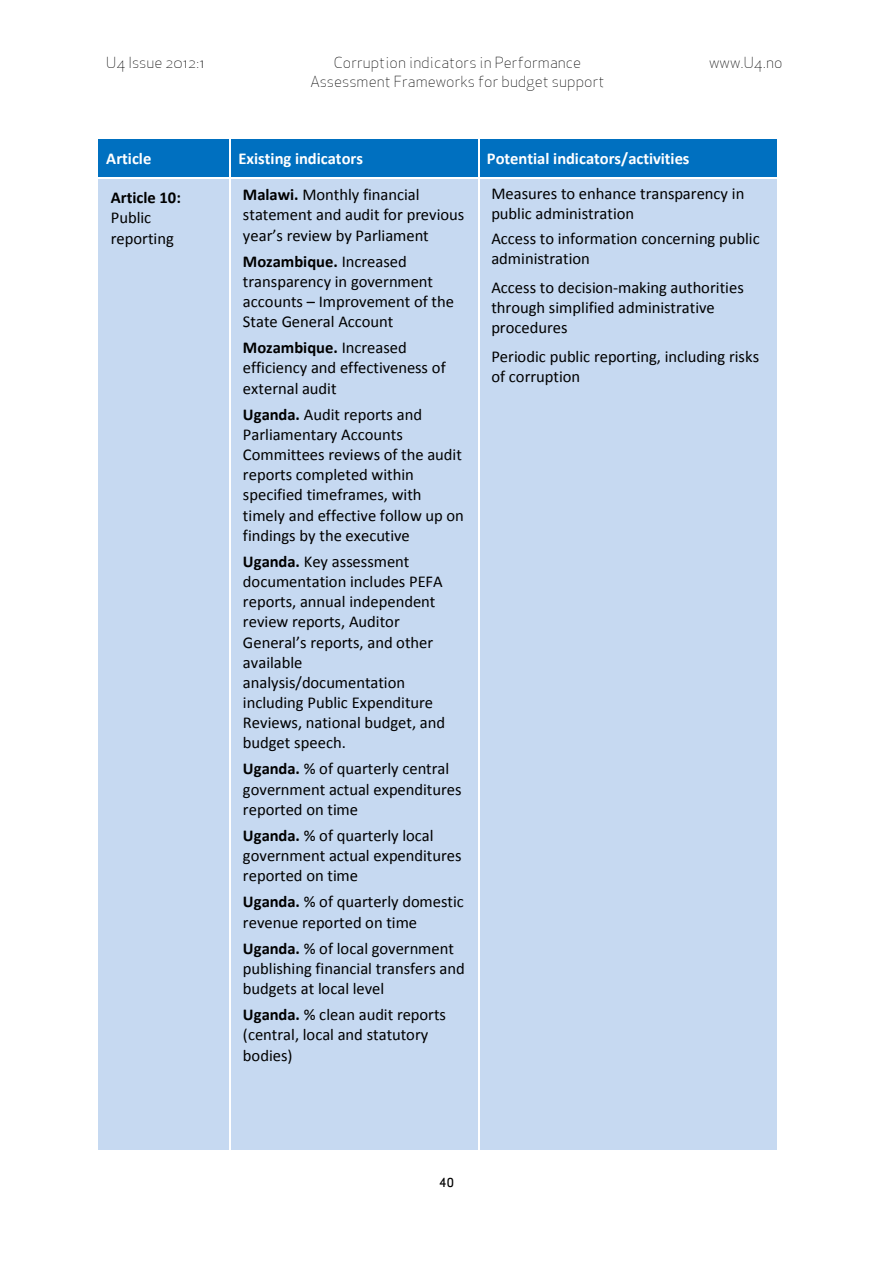
<style>
.page{position:relative;width:893px;height:1264px;background:#fff}
.page>*{position:absolute;margin:0;border:0;box-sizing:border-box;transform-origin:0 0}
.t1{font:16.5px/20.2px "Calibri";color:#000}
.t2{font:700 16.5px "Calibri";color:#fff}
.t3{font:15px/18.9px "Apex Sans Light ST";color:#000;text-align:center}
.t4{font:12px "Apex Sans Medium T";color:#000}
.s1{font-weight:700}
</style>
<div class="page">
<div style="left:98px;top:139px;width:8px;height:38px;background:#0070c0"></div>
<div style="left:222px;top:139px;width:8px;height:38px;background:#0070c0"></div>
<div style="left:106px;top:139px;width:116px;height:38px;background:#0070c0"></div>
<div style="left:231px;top:139px;width:7px;height:38px;background:#0070c0"></div>
<div style="left:470px;top:139px;width:8px;height:38px;background:#0070c0"></div>
<div style="left:238px;top:139px;width:232px;height:38px;background:#0070c0"></div>
<div style="left:479px;top:139px;width:8px;height:38px;background:#0070c0"></div>
<div style="left:768px;top:139px;width:8px;height:38px;background:#0070c0"></div>
<div style="left:487px;top:139px;width:281px;height:38px;background:#0070c0"></div>
<div style="left:98px;top:179px;width:8px;height:78px;background:#c6d9f1"></div>
<div style="left:222px;top:179px;width:8px;height:78px;background:#c6d9f1"></div>
<div style="left:98px;top:257px;width:132px;height:892px;background:#c6d9f1"></div>
<div style="left:106px;top:179px;width:116px;height:29px;background:#c6d9f1"></div>
<div style="left:106px;top:208px;width:116px;height:20px;background:#c6d9f1"></div>
<div style="left:106px;top:228px;width:116px;height:29px;background:#c6d9f1"></div>
<div style="left:231px;top:179px;width:7px;height:970px;background:#c6d9f1"></div>
<div style="left:470px;top:179px;width:8px;height:970px;background:#c6d9f1"></div>
<div style="left:238px;top:179px;width:232px;height:26px;background:#c6d9f1"></div>
<div style="left:238px;top:205px;width:232px;height:20px;background:#c6d9f1"></div>
<div style="left:238px;top:225px;width:232px;height:26px;background:#c6d9f1"></div>
<div style="left:238px;top:251px;width:232px;height:20px;background:#c6d9f1"></div>
<div style="left:238px;top:271px;width:232px;height:20px;background:#c6d9f1"></div>
<div style="left:238px;top:291px;width:232px;height:20px;background:#c6d9f1"></div>
<div style="left:238px;top:311px;width:232px;height:27px;background:#c6d9f1"></div>
<div style="left:238px;top:338px;width:232px;height:20px;background:#c6d9f1"></div>
<div style="left:238px;top:358px;width:232px;height:20px;background:#c6d9f1"></div>
<div style="left:238px;top:378px;width:232px;height:26px;background:#c6d9f1"></div>
<div style="left:238px;top:404px;width:232px;height:20px;background:#c6d9f1"></div>
<div style="left:238px;top:424px;width:232px;height:20px;background:#c6d9f1"></div>
<div style="left:238px;top:444px;width:232px;height:20px;background:#c6d9f1"></div>
<div style="left:238px;top:464px;width:232px;height:21px;background:#c6d9f1"></div>
<div style="left:238px;top:485px;width:232px;height:20px;background:#c6d9f1"></div>
<div style="left:238px;top:505px;width:232px;height:20px;background:#c6d9f1"></div>
<div style="left:238px;top:525px;width:232px;height:26px;background:#c6d9f1"></div>
<div style="left:238px;top:551px;width:232px;height:20px;background:#c6d9f1"></div>
<div style="left:238px;top:571px;width:232px;height:20px;background:#c6d9f1"></div>
<div style="left:238px;top:591px;width:232px;height:20px;background:#c6d9f1"></div>
<div style="left:238px;top:611px;width:232px;height:21px;background:#c6d9f1"></div>
<div style="left:238px;top:632px;width:232px;height:20px;background:#c6d9f1"></div>
<div style="left:238px;top:652px;width:232px;height:20px;background:#c6d9f1"></div>
<div style="left:238px;top:672px;width:232px;height:20px;background:#c6d9f1"></div>
<div style="left:238px;top:692px;width:232px;height:20px;background:#c6d9f1"></div>
<div style="left:238px;top:712px;width:232px;height:20px;background:#c6d9f1"></div>
<div style="left:238px;top:732px;width:232px;height:26px;background:#c6d9f1"></div>
<div style="left:238px;top:758px;width:232px;height:20px;background:#c6d9f1"></div>
<div style="left:238px;top:778px;width:232px;height:21px;background:#c6d9f1"></div>
<div style="left:238px;top:799px;width:232px;height:26px;background:#c6d9f1"></div>
<div style="left:238px;top:825px;width:232px;height:20px;background:#c6d9f1"></div>
<div style="left:238px;top:845px;width:232px;height:20px;background:#c6d9f1"></div>
<div style="left:238px;top:865px;width:232px;height:26px;background:#c6d9f1"></div>
<div style="left:238px;top:891px;width:232px;height:20px;background:#c6d9f1"></div>
<div style="left:238px;top:911px;width:232px;height:26px;background:#c6d9f1"></div>
<div style="left:238px;top:937px;width:232px;height:21px;background:#c6d9f1"></div>
<div style="left:238px;top:958px;width:232px;height:20px;background:#c6d9f1"></div>
<div style="left:238px;top:978px;width:232px;height:26px;background:#c6d9f1"></div>
<div style="left:238px;top:1004px;width:232px;height:20px;background:#c6d9f1"></div>
<div style="left:238px;top:1024px;width:232px;height:20px;background:#c6d9f1"></div>
<div style="left:238px;top:1044px;width:232px;height:26px;background:#c6d9f1"></div>
<div style="left:238px;top:1070px;width:232px;height:27px;background:#c6d9f1"></div>
<div style="left:238px;top:1097px;width:232px;height:26px;background:#c6d9f1"></div>
<div style="left:238px;top:1123px;width:232px;height:26px;background:#c6d9f1"></div>
<div style="left:479px;top:179px;width:8px;height:217px;background:#c6d9f1"></div>
<div style="left:768px;top:179px;width:8px;height:217px;background:#c6d9f1"></div>
<div style="left:479px;top:396px;width:297px;height:753px;background:#c6d9f1"></div>
<div style="left:487px;top:179px;width:281px;height:24px;background:#c6d9f1"></div>
<div style="left:487px;top:203px;width:281px;height:25px;background:#c6d9f1"></div>
<div style="left:487px;top:228px;width:281px;height:20px;background:#c6d9f1"></div>
<div style="left:487px;top:248px;width:281px;height:25px;background:#c6d9f1"></div>
<div style="left:487px;top:273px;width:281px;height:24px;background:#c6d9f1"></div>
<div style="left:487px;top:297px;width:281px;height:20px;background:#c6d9f1"></div>
<div style="left:487px;top:317px;width:281px;height:29px;background:#c6d9f1"></div>
<div style="left:487px;top:346px;width:281px;height:21px;background:#c6d9f1"></div>
<div style="left:487px;top:367px;width:281px;height:29px;background:#c6d9f1"></div>
<p class="t3" style="left:106px;top:53px;width:100px">U4 Issue 2012:1</p>
<p class="t3" style="left:310px;top:53px;width:295px">Corruption indicators in Performance<br>Assessment Frameworks for budget support</p>
<p class="t3" style="left:709px;top:53px;width:75px">www.U4.no</p>
<p class="t2" style="left:106px;top:147px;width:47px">Article</p>
<p class="t2" style="left:238px;top:147px;width:126px">Existing indicators</p>
<p class="t2" style="left:487px;top:147px;width:204px">Potential indicators/activities</p>
<p class="t1" style="left:111px;top:188px;width:72px"><span class="s1">Article 10:<br></span>Public reporting</p>
<p class="t1" style="left:243px;top:185px;width:223px"><span class="s1">Malawi.</span> Monthly financial statement and audit for previous year’s review by Parliament</p>
<p class="t1" style="left:243px;top:251px;width:212px"><span class="s1">Mozambique.</span> Increased transparency in government accounts – Improvement of the<br>State General Account</p>
<p class="t1" style="left:243px;top:337px;width:204px"><span class="s1">Mozambique.</span> Increased efficiency and effectiveness of external audit</p>
<p class="t1" style="left:243px;top:404px;width:222px"><span class="s1">Uganda.</span> Audit reports and<br>Parliamentary Accounts<br>Committees reviews of the audit reports completed within specified timeframes, with timely and effective follow up on findings by the executive</p>
<p class="t1" style="left:243px;top:551px;width:204px"><span class="s1">Uganda.</span> Key assessment documentation includes PEFA reports, annual independent review reports, Auditor<br>General’s reports, and other available analysis/documentation including Public Expenditure<br>Reviews, national budget, and budget speech.</p>
<p class="t1" style="left:243px;top:758px;width:220px"><span class="s1">Uganda.</span> % of quarterly central government actual expenditures reported on time</p>
<p class="t1" style="left:243px;top:825px;width:220px"><span class="s1">Uganda.</span> % of quarterly local government actual expenditures reported on time</p>
<p class="t1" style="left:243px;top:891px;width:222px"><span class="s1">Uganda.</span> % of quarterly domestic revenue reported on time</p>
<p class="t1" style="left:243px;top:937px;width:223px"><span class="s1">Uganda.</span> % of local government publishing financial transfers and budgets at local level</p>
<p class="t1" style="left:243px;top:1004px;width:205px"><span class="s1">Uganda.</span> % clean audit reports (central, local and statutory bodies)</p>
<p class="t1" style="left:491px;top:183px;width:254px">Measures to enhance transparency in public administration</p>
<p class="t1" style="left:491px;top:228px;width:270px">Access to information concerning public administration</p>
<p class="t1" style="left:491px;top:277px;width:254px">Access to decision-making authorities through simplified administrative procedures</p>
<p class="t1" style="left:491px;top:347px;width:269px">Periodic public reporting, including risks of corruption</p>
<p class="t4" style="left:439px;top:1174px;width:16px">40</p>
</div>
